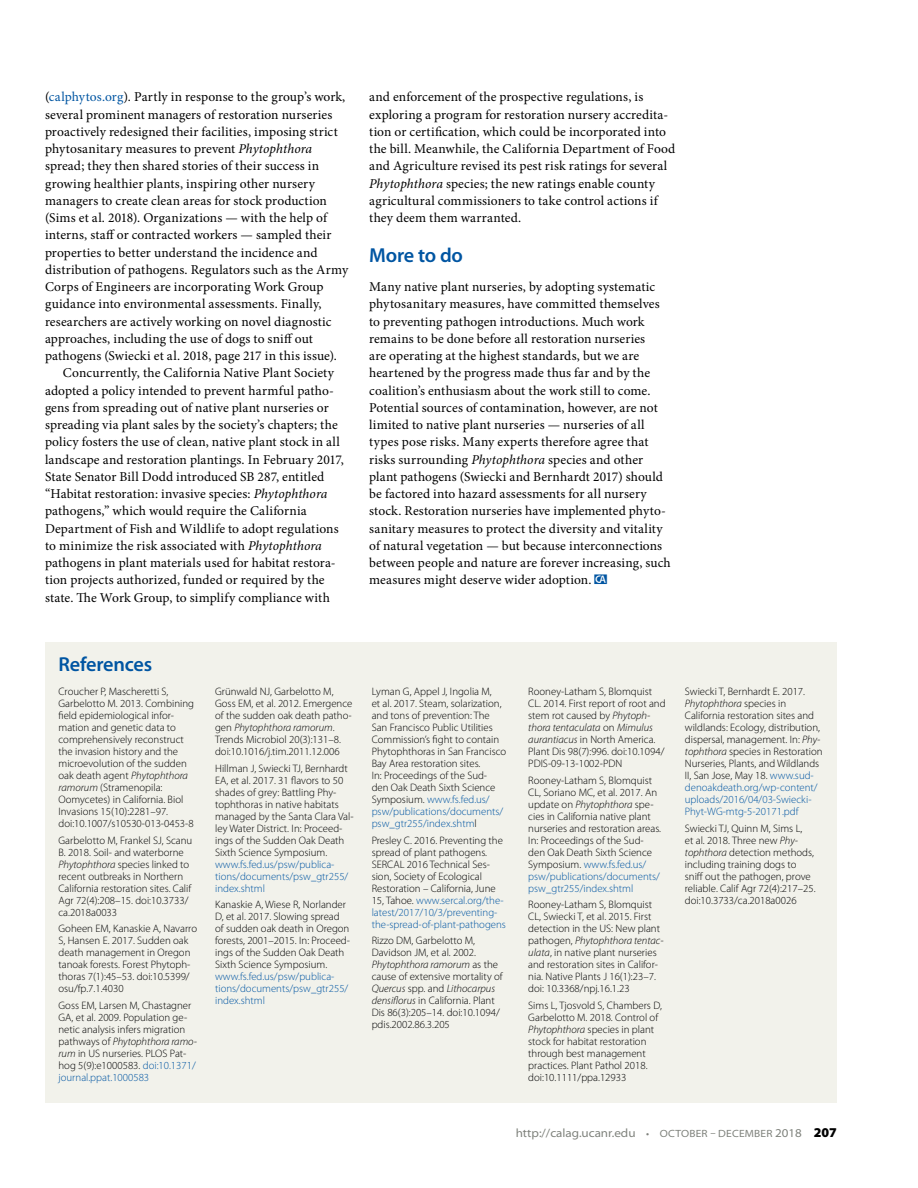
<style>
.page{position:relative;width:918px;height:1188px;background:#fff}
.page>*{position:absolute;margin:0;border:0;box-sizing:border-box;transform-origin:0 0}
.t1{font:600 20.25px "Myriad Pro";letter-spacing:-.01em;color:#0055a2}
.t2{font:13.5px/17.2px "Minion Pro";letter-spacing:.01em;color:#000}
.t3{font:semi-expanded 12px "Myriad Pro";color:#7e817b}
.t4{font:300 10.8px/12px "Myriad Pro";color:#000}
.t5{font:300 10.8px/12px "Myriad Pro";color:#0055a2}
.s1{color:#0055a2}
.s2{font-style:italic}
.s3{font-size:10.5px}
.s4{font-weight:900;font-stretch:normal;font-size:13.5px;color:#000}
</style>
<div class="page">
<div style="left:45px;top:643px;width:792px;height:460px;background:#f2f2eb"></div>
<p class="t2" style="left:45px;top:88px;width:302px">(<span class="s1">calphytos.org</span>). Partly in response to the group’s work,</p>
<p class="t2" style="left:45px;top:106px;width:289px">several prominent managers of restoration nurseries</p>
<p class="t2" style="left:45px;top:123px;width:294px">proactively redesigned their facilities, imposing strict</p>
<p class="t2" style="left:45px;top:140px;width:269px">phytosanitary measures to prevent <span class="s2">Phytophthora</span></p>
<p class="t2" style="left:45px;top:157px;width:276px">spread; they then shared stories of their success in</p>
<p class="t2" style="left:45px;top:175px;width:271px">growing healthier plants, inspiring other nursery</p>
<p class="t2" style="left:45px;top:192px;width:283px">managers to create clean areas for stock production</p>
<p class="t2" style="left:45px;top:209px;width:283px">(Sims et al. 2018). Organizations — with the help of</p>
<p class="t2" style="left:45px;top:226px;width:288px">interns, staff or contracted workers — sampled their</p>
<p class="t2" style="left:45px;top:244px;width:274px">properties to better understand the incidence and</p>
<p class="t2" style="left:45px;top:261px;width:305px">distribution of pathogens. Regulators such as the Army</p>
<p class="t2" style="left:45px;top:278px;width:280px">Corps of Engineers are incorporating Work Group</p>
<p class="t2" style="left:45px;top:295px;width:278px">guidance into environmental assessments. Finally,</p>
<p class="t2" style="left:45px;top:313px;width:288px">researchers are actively working on novel diagnostic</p>
<p class="t2" style="left:45px;top:330px;width:270px">approaches, including the use of dogs to sniff out</p>
<p class="t2" style="left:45px;top:347px;width:293px">pathogens (Swiecki et al. 2018, page 217 in this issue).</p>
<p class="t2" style="left:63px;top:364px;width:273px">Concurrently, the California Native Plant Society</p>
<p class="t2" style="left:45px;top:382px;width:291px">adopted a policy intended to prevent harmful patho-</p>
<p class="t2" style="left:45px;top:399px;width:285px">gens from spreading out of native plant nurseries or</p>
<p class="t2" style="left:45px;top:416px;width:294px">spreading via plant sales by the society’s chapters; the</p>
<p class="t2" style="left:45px;top:433px;width:296px">policy fosters the use of clean, native plant stock in all</p>
<p class="t2" style="left:45px;top:451px;width:300px">landscape and restoration plantings. In February 2017,</p>
<p class="t2" style="left:45px;top:468px;width:281px">State Senator Bill Dodd introduced SB 287, entitled</p>
<p class="t2" style="left:45px;top:485px;width:284px">“Habitat restoration: invasive species: <span class="s2">Phytophthora</span></p>
<p class="t2" style="left:45px;top:502px;width:263px">pathogens,” which would require the California</p>
<p class="t2" style="left:45px;top:520px;width:295px">Department of Fish and Wildlife to adopt regulations</p>
<p class="t2" style="left:45px;top:537px;width:278px">to minimize the risk associated with <span class="s2">Phytophthora</span></p>
<p class="t2" style="left:45px;top:554px;width:292px">pathogens in plant materials used for habitat restora-</p>
<p class="t2" style="left:45px;top:571px;width:281px">tion projects authorized, funded or required by the</p>
<p class="t2" style="left:45px;top:589px;width:286px">state. The Work Group, to simplify compliance with</p>
<p class="t2" style="left:369px;top:88px;width:308px">and enforcement of the prospective regulations, is exploring a program for restoration nursery accredita&shy;tion or certification, which could be incorporated into the bill. Meanwhile, the California Department of Food and Agriculture revised its pest risk ratings for several <span class="s2">Phytophthora</span> species; the new ratings enable county agricultural commissioners to take control actions if they deem them warranted.</p>
<h1 class="t1" style="left:369px;top:242px;width:95px">More to do</h1>
<p class="t2" style="left:369px;top:278px;width:303px">Many native plant nurseries, by adopting systematic phytosanitary measures, have committed themselves to preventing pathogen introductions. Much work remains to be done before all restoration nurseries<br>are operating at the highest standards, but we are heartened by the progress made thus far and by the coalition’s enthusiasm about the work still to come.<br>Potential sources of contamination, however, are not limited to native plant nurseries — nurseries of all types pose risks. Many experts therefore agree that risks surrounding <span class="s2">Phytophthora</span> species and other plant pathogens (Swiecki and Bernhardt 2017) should be factored into hazard assessments for all nursery stock. Restoration nurseries have implemented phyto&shy;sanitary measures to protect the diversity and vitality of natural vegetation — but because interconnections between people and nature are forever increasing, such measures might deserve wider adoption.</p>
<h1 class="t1" style="left:59px;top:652px;width:95px">References</h1>
<p class="t4" style="left:59px;top:686px;width:137px">Croucher P, Mascheretti S,<br>Garbelotto M. 2013. Combining field epidemiological infor&shy;mation and genetic data to comprehensively reconstruct the invasion history and the microevolution of the sudden oak death agent <span class="s2">Phytophthora ramorum</span> (Stramenopila:<br>Oomycetes) in California. Biol<br>Invasions 15(10):2281–97. doi:10.1007/s10530-013-0453-8</p>
<p class="t4" style="left:59px;top:834px;width:135px">Garbelotto M, Frankel SJ, Scanu<br>B. 2018. Soil- and waterborne<br><span class="s2">Phytophthora</span> species linked to recent outbreaks in Northern<br>California restoration sites. Calif<br>Agr 72(4):208–15. doi:10.3733/ ca.2018a0033</p>
<p class="t4" style="left:59px;top:923px;width:140px">Goheen EM, Kanaskie A, Navarro<br>S, Hansen E. 2017. Sudden oak death management in Oregon tanoak forests. Forest Phytoph&shy;thoras 7(1):45–53. doi:10.5399/ osu/fp.7.1.4030</p>
<p class="t4" style="left:59px;top:999px;width:140px">Goss EM, Larsen M, Chastagner<br>GA, et al. 2009. Population ge&shy;netic analysis infers migration pathways of <span class="s2">Phytophthora ramo&shy;rum</span> in US nurseries. PLOS Pat&shy;hog 5(9):e1000583. <span class="s1">doi:10.1371/ journal.ppat.1000583</span></p>
<p class="t4" style="left:215px;top:686px;width:139px">Grünwald NJ, Garbelotto M,<br>Goss EM, et al. 2012. Emergence of the sudden oak death patho&shy;gen <span class="s2">Phytophthora ramorum</span>.<br>Trends Microbiol 20(3):131–8. doi:10.1016/j.tim.2011.12.006</p>
<p class="t4" style="left:215px;top:762px;width:140px">Hillman J, Swiecki TJ, Bernhardt<br>EA, et al. 2017. 31 flavors to 50 shades of grey: Battling Phy&shy;tophthoras in native habitats managed by the Santa Clara Val&shy;ley Water District. In: Proceed&shy;ings of the Sudden Oak Death<br>Sixth Science Symposium.</p>
<p class="t5" style="left:215px;top:858px;width:135px">www.fs.fed.us/psw/publica&shy;tions/documents/psw_gtr255/ index.shtml</p>
<p class="t4" style="left:215px;top:899px;width:136px">Kanaskie A, Wiese R, Norlander<br>D, et al. 2017. Slowing spread of sudden oak death in Oregon forests, 2001–2015. In: Proceed&shy;ings of the Sudden Oak Death<br>Sixth Science Symposium.</p>
<p class="t5" style="left:215px;top:971px;width:135px">www.fs.fed.us/psw/publica&shy;tions/documents/psw_gtr255/ index.shtml</p>
<p class="t4" style="left:372px;top:686px;width:136px">Lyman G, Appel J, Ingolia M,<br>et al. 2017. Steam, solarization, and tons of prevention: The<br>San Francisco Public Utilities<br>Commission’s fight to contain<br>Phytophthoras in San Francisco<br>Bay Area restoration sites.<br>In: Proceedings of the Sud&shy;den Oak Death Sixth Science<br>Symposium. <span class="s1">www.fs.fed.us/ psw/publications/documents/ psw_gtr255/index.shtm</span>l</p>
<p class="t4" style="left:372px;top:834px;width:136px">Presley C. 2016. Preventing the spread of plant pathogens.<br>SERCAL 2016 Technical Ses&shy;sion, Society of Ecological<br>Restoration – California, June<br>15, Tahoe. <span class="s1">www.sercal.org/the&shy;latest/2017/10/3/preventing&shy;the-spread-of-plant-pathogens</span></p>
<p class="t4" style="left:372px;top:935px;width:133px">Rizzo DM, Garbelotto M,<br>Davidson JM, et al. 2002.<br><span class="s2">Phytophthora ramorum</span> as the cause of extensive mortality of<br><span class="s2">Quercus</span> spp. and <span class="s2">Lithocarpus densiflorus</span> in California. Plant<br>Dis 86(3):205–14. doi:10.1094/ pdis.2002.86.3.205</p>
<p class="t4" style="left:528px;top:686px;width:139px">Rooney-Latham S, Blomquist<br>CL. 2014. First report of root and stem rot caused by <span class="s2">Phytoph&shy;thora tentaculata</span> on <span class="s2">Mimulus aurantiacus</span> in North America.<br>Plant Dis 98(7):996. doi:10.1094/<br>PDIS-09-13-1002-PDN</p>
<p class="t4" style="left:528px;top:774px;width:134px">Rooney-Latham S, Blomquist<br>CL, Soriano MC, et al. 2017. An update on <span class="s2">Phytophthora</span> spe&shy;cies in California native plant nurseries and restoration areas.<br>In: Proceedings of the Sud&shy;den Oak Death Sixth Science<br>Symposium. <span class="s1">www.fs.fed.us/ psw/publications/documents/ psw_gtr255/index.shtml</span></p>
<p class="t4" style="left:528px;top:899px;width:137px">Rooney-Latham S, Blomquist<br>CL, Swiecki T, et al. 2015. First detection in the US: New plant pathogen, <span class="s2">Phytophthora tentac&shy;ulata</span>, in native plant nurseries and restoration sites in Califor&shy;nia. Native Plants J 16(1):23–7. doi: 10.3368/npj.16.1.23</p>
<p class="t4" style="left:528px;top:999px;width:135px">Sims L, Tjosvold S, Chambers D,<br>Garbelotto M. 2018. Control of<br><span class="s2">Phytophthora</span> species in plant stock for habitat restoration through best management practices. Plant Pathol 2018. doi:10.1111/ppa.12933</p>
<p class="t4" style="left:685px;top:686px;width:139px">Swiecki T, Bernhardt E. 2017.<br><span class="s2">Phytophthora</span> species in<br>California restoration sites and wildlands: Ecology, distribution, dispersal, management. In: <span class="s2">Phy&shy;tophthora</span> species in Restoration<br>Nurseries, Plants, and Wildlands<br>II, San Jose, May 18. <span class="s1">www.sud&shy;denoakdeath.org/wp-content/ uploads/2016/04/03-Swiecki-<br>Phyt-WG-mtg-5-20171.pdf</span></p>
<p class="t4" style="left:685px;top:822px;width:132px">Swiecki TJ, Quinn M, Sims L,<br>et al. 2018. Three new <span class="s2">Phy&shy;tophthora</span> detection methods, including training dogs to sniff out the pathogen, prove reliable. Calif Agr 72(4):217–25. doi:10.3733/ca.2018a0026</p>
<p class="t3" style="left:516px;top:1126px;width:323px">http://calag.ucanr.edu <span class="s3">• OCTOBER – DECEMBER</span> 2018 <span class="s4">207</span></p>
</div>
